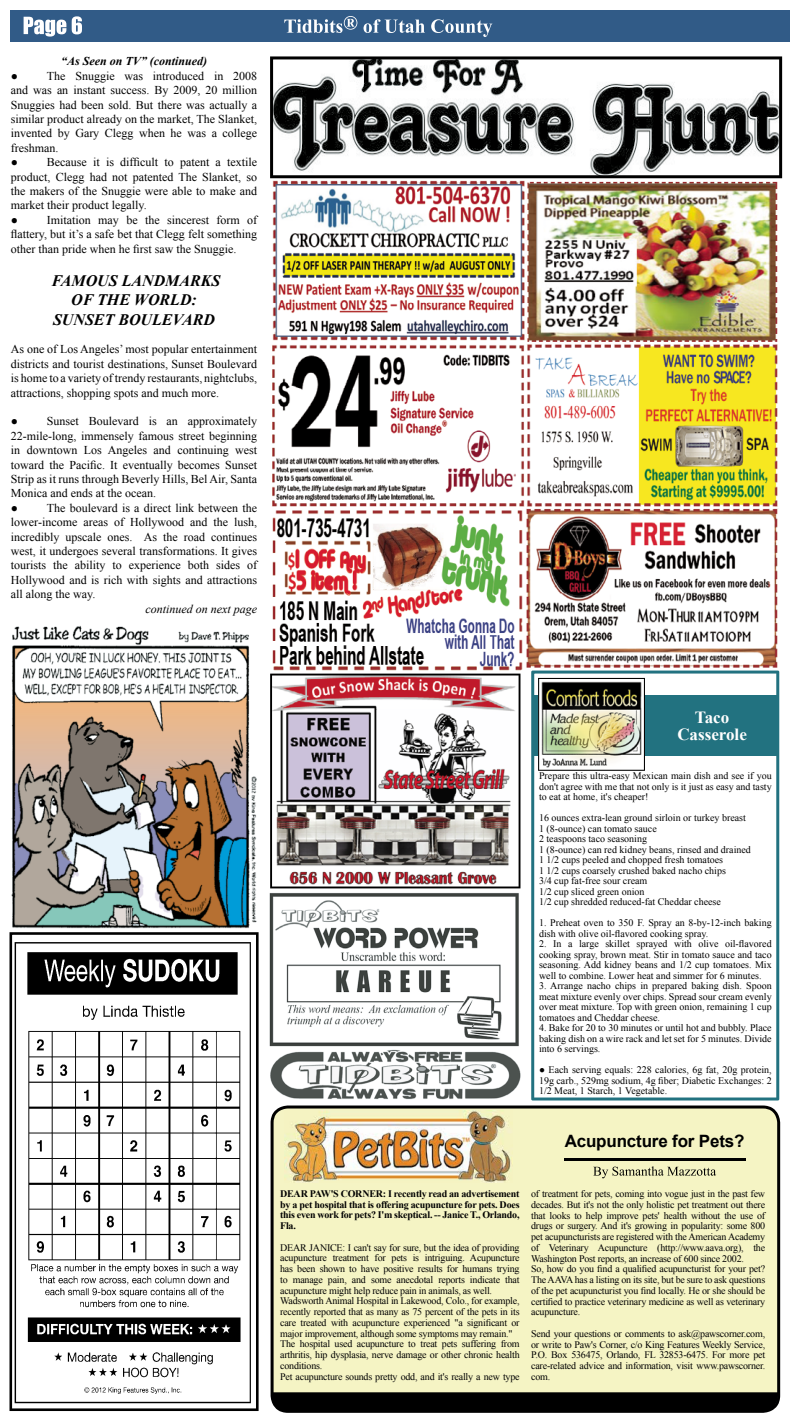
<style>
.page{position:relative;width:790px;height:1422px;background:#fff}
.page>*{position:absolute;margin:0;border:0;box-sizing:border-box;transform-origin:0 0}
.t1{font:700 17px "Arial";letter-spacing:-.01em;color:#000}
.t2{font:700 17px/17px "Times New Roman";color:#fff;text-align:center}
.t3{font:italic 700 16px/19.2px "Times New Roman";color:#000;text-align:center}
.t4{font:12px/14.4px "Times New Roman";color:#000;text-align:justify}
.t5{font:italic 700 12px "Times New Roman";color:#000}
.t6{font:italic 12px "Times New Roman";color:#000}
.t7{font:10px/10.8px "Times New Roman";letter-spacing:-.02em;color:#000;text-align:justify}
.t8{font:10px/10.5px "Times New Roman";color:#000}
.t9{font:700 10px/10.8px "Times New Roman";letter-spacing:-.02em;color:#000;text-align:justify}
</style>
<div class="page">
<img style="left:11px;top:625px;width:246px;height:304px">
<div style="left:10px;top:11px;width:780px;height:31px;background:#315b87"></div>
<svg style="left:284px;top:16px;width:208px;height:21px"></svg>
<svg style="left:24px;top:16px;width:58px;height:21px"></svg>
<img style="left:270px;top:181px;width:508px;height:494px">
<svg style="left:270px;top:56px;width:512px;height:122px"></svg>
<img style="left:269px;top:893px;width:250px;height:154px">
<svg style="left:270px;top:674px;width:250px;height:214px"></svg>
<svg style="left:531px;top:671px;width:248px;height:430px"></svg>
<div style="left:533px;top:695px;width:244px;height:60px;background:#227280"></div>
<img style="left:538px;top:678px;width:107px;height:93px">
<img style="left:270px;top:1049px;width:251px;height:51px">
<svg style="left:10px;top:932px;width:249px;height:479px"></svg>
<div style="left:271px;top:1106px;width:509px;height:299px;background:#f5f4c4"></div>
<img style="left:285px;top:1111px;width:227px;height:71px">
<hr style="left:564px;top:1158px;width:181px;height:3px;background:#000">
<svg style="left:593px;top:1166px;width:123px;height:12px"></svg>
<svg style="left:270px;top:1392px;width:508px;height:21px;background:#080807"></svg>
<p class="t5" style="left:61px;top:53px;width:148px">“As Seen on TV” (continued)</p>
<p class="t4" style="left:11px;top:68px;width:248px">● The Snuggie was introduced in 2008 and was an instant success. By 2009, 20 million Snuggies had been sold. But there was actually a similar product already on the market, The Slanket, invented by Gary Clegg when he was a college freshman.</p>
<p class="t4" style="left:11px;top:155px;width:248px">● Because it is difficult to patent a textile product, Clegg had not patented The Slanket, so the makers of the Snuggie were able to make and market their product legally.</p>
<p class="t4" style="left:11px;top:212px;width:248px">● Imitation may be the sincerest form of flattery, but it’s a safe bet that Clegg felt something other than pride when he first saw the Snuggie.</p>
<p class="t3" style="left:52px;top:271px;width:170px">FAMOUS LANDMARKS<br>OF THE WORLD:<br>SUNSET BOULEVARD</p>
<p class="t4" style="left:11px;top:342px;width:248px">As one of Los Angeles’ most popular entertainment districts and tourist destinations, Sunset Boulevard is home to a variety of trendy restaurants, nightclubs, attractions, shopping spots and much more.</p>
<p class="t4" style="left:11px;top:414px;width:248px">● Sunset Boulevard is an approximately 22-mile-long, immensely famous street beginning in downtown Los Angeles and continuing west toward the Pacific. It eventually becomes Sunset Strip as it runs through Beverly Hills, Bel Air, Santa Monica and ends at the ocean.</p>
<p class="t4" style="left:11px;top:500px;width:248px">● The boulevard is a direct link between the</p>
<p class="t4" style="left:11px;top:515px;width:248px">lower-income areas of Hollywood and the lush,</p>
<p class="t4" style="left:11px;top:529px;width:248px">incredibly upscale ones. As the road continues</p>
<p class="t4" style="left:11px;top:544px;width:248px">west, it undergoes several transformations. It gives</p>
<p class="t4" style="left:11px;top:558px;width:248px">tourists the ability to experience both sides of</p>
<p class="t4" style="left:11px;top:572px;width:248px">Hollywood and is rich with sights and attractions</p>
<p class="t4" style="left:11px;top:587px;width:86px">all along the way.</p>
<p class="t6" style="left:146px;top:600px;width:113px">continued on next page</p>
<p class="t2" style="left:677px;top:708px;width:71px">Taco<br>Casserole</p>
<p class="t7" style="left:539px;top:770px;width:234px;line-height:10.5px">Prepare this ultra-easy Mexican main dish and see if you don't agree with me that not only is it just as easy and tasty to eat at home, it's cheaper!</p>
<p class="t8" style="left:539px;top:812px;width:213px">16 ounces extra-lean ground sirloin or turkey breast 1 (8-ounce) can tomato sauce<br>2 teaspoons taco seasoning<br>1 (8-ounce) can red kidney beans, rinsed and drained 1 1/2 cups peeled and chopped fresh tomatoes<br>1 1/2 cups coarsely crushed baked nacho chips<br>3/4 cup fat-free sour cream<br>1/2 cup sliced green onion<br>1/2 cup shredded reduced-fat Cheddar cheese</p>
<p class="t8" style="left:539px;top:917px;width:234px">1. Preheat oven to 350 F. Spray an 8-by-12-inch baking dish with olive oil-flavored cooking spray.</p>
<p class="t7" style="left:539px;top:938px;width:234px;line-height:10.5px">2. In a large skillet sprayed with olive oil-flavored cooking spray, brown meat. Stir in tomato sauce and taco seasoning. Add kidney beans and 1/2 cup tomatoes. Mix well to combine. Lower heat and simmer for 6 minutes.</p>
<p class="t7" style="left:539px;top:980px;width:234px;line-height:10.5px">3. Arrange nacho chips in prepared baking dish. Spoon meat mixture evenly over chips. Spread sour cream evenly over meat mixture. Top with green onion, remaining 1 cup tomatoes and Cheddar cheese.</p>
<p class="t7" style="left:539px;top:1022px;width:234px;line-height:10.5px">4. Bake for 20 to 30 minutes or until hot and bubbly. Place baking dish on a wire rack and let set for 5 minutes. Divide into 6 servings.</p>
<p class="t7" style="left:539px;top:1064px;width:234px;line-height:10.5px">● Each serving equals: 228 calories, 6g fat, 20g protein, 19g carb., 529mg sodium, 4g fiber; Diabetic Exchanges: 2<br>1/2 Meat, 1 Starch, 1 Vegetable.</p>
<p class="t1" style="left:565px;top:1130px;width:181px">Acupuncture for Pets?</p>
<p class="t9" style="left:280px;top:1188px;width:241px">DEAR PAW'S CORNER: I recently read an advertisement by a pet hospital that is offering acupuncture for pets. Does this even work for pets? I'm skeptical. -- Janice T., Orlando, Fla.</p>
<p class="t7" style="left:280px;top:1242px;width:241px;text-align:left">DEAR JANICE: I can't say for sure, but the idea of providing acupuncture treatment for pets is intriguing. Acupuncture has been shown to have positive results for humans trying to manage pain, and some anecdotal reports indicate that acupuncture might help reduce pain in animals, as well.<br>Wadsworth Animal Hospital in Lakewood, Colo., for example, recently reported that as many as 75 percent of the pets in its care treated with acupuncture experienced "a significant or major improvement, although some symptoms may remain." The hospital used acupuncture to treat pets suffering from arthritis, hip dysplasia, nerve damage or other chronic health conditions.<br>Pet acupuncture sounds pretty odd, and it's really a new type</p>
<p class="t7" style="left:531px;top:1188px;width:236px;text-align:left">of treatment for pets, coming into vogue just in the past few decades. But it's not the only holistic pet treatment out there that looks to help improve pets' health without the use of drugs or surgery. And it's growing in popularity: some 800 pet acupuncturists are registered with the American Academy of Veterinary Acupuncture (http://www.aava.org), the Washington Post reports, an increase of 600 since 2002.<br>So, how do you find a qualified acupuncturist for your pet?<br>The AAVA has a listing on its site, but be sure to ask questions of the pet acupuncturist you find locally. He or she should be certified to practice veterinary medicine as well as veterinary acupuncture.</p>
<p class="t7" style="left:531px;top:1328px;width:236px">Send your questions or comments to ask@pawscorner.com, or write to Paw's Corner, c/o King Features Weekly Service, P.O. Box 536475, Orlando, FL 32853-6475. For more pet care-related advice and information, visit www.pawscorner. com.</p>
</div>
